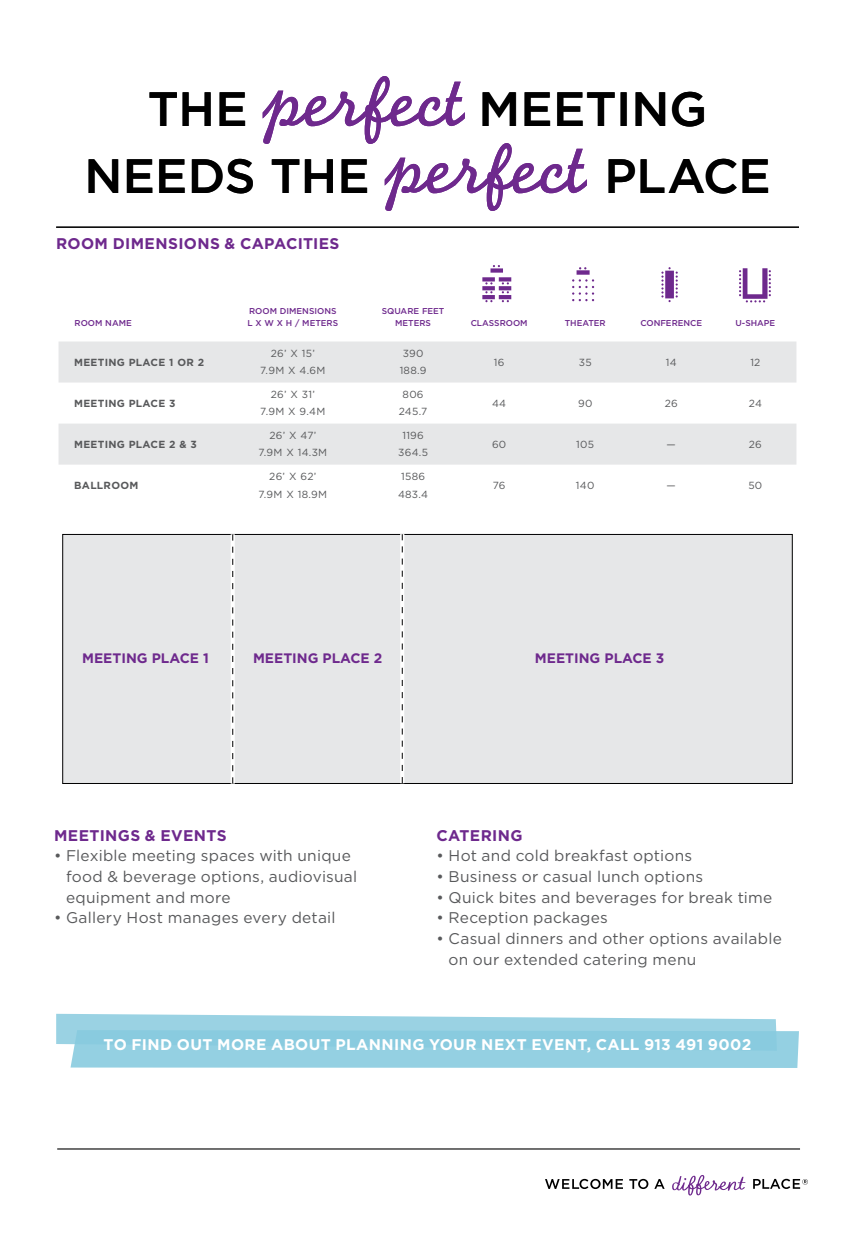
<style>
.page{position:relative;width:855px;height:1233px;background:#fff}
.page>*{position:absolute;margin:0;border:0;box-sizing:border-box;transform-origin:0 0}
.t1{font:500 48.2px/67px "Gotham";letter-spacing:.005em;color:#000;text-align:center}
.t2{font:15.4px/20.6px "Gotham";letter-spacing:.015em;color:#58595b}
.Event_Phone{font:700 15.4px "Gotham";letter-spacing:.025em;color:#fff}
.Subhead_1{font:700 15.4px "Gotham";letter-spacing:.025em;color:#6e298d}
.t3{font:700 13.8px "Gotham";color:#6e298d}
.t4{font:10.4px/17.2px "Gotham";letter-spacing:.025em;color:#58595b;text-align:center}
.t5{font:700 10.4px "Gotham";letter-spacing:.025em;color:#58595b}
.t6{font:500 8.4px/12px "Gotham";color:#6e298d}
.s1{font-family:"Monoline Script";font-weight:400;font-size:74px;color:#6e298d}
</style>
<div class="page">
<hr style="left:57px;top:1148px;width:743px;height:2px;background:#000">
<svg style="left:672px;top:1175px;width:74px;height:21px"></svg>
<svg style="left:753px;top:1179px;width:55px;height:10px"></svg>
<svg style="left:545px;top:1179px;width:78px;height:10px"></svg>
<svg style="left:629px;top:1179px;width:19px;height:10px"></svg>
<svg style="left:654px;top:1179px;width:11px;height:10px"></svg>
<svg style="left:56px;top:1014px;width:743px;height:54px;background:#99d2e3"></svg>
<svg style="left:59px;top:342px;width:737px;height:123px;fill:#e6e7e8"></svg>
<div style="left:491px;top:268px;width:12px;height:5px;background:#6e298d"></div>
<svg style="left:485px;top:282px;width:8px;height:3px"></svg>
<div style="left:482px;top:277px;width:13px;height:5px;background:#6e298d"></div>
<svg style="left:485px;top:291px;width:8px;height:2px"></svg>
<svg style="left:482px;top:286px;width:13px;height:4px"></svg>
<svg style="left:485px;top:300px;width:8px;height:2px"></svg>
<svg style="left:482px;top:295px;width:13px;height:4px"></svg>
<svg style="left:502px;top:282px;width:7px;height:3px"></svg>
<div style="left:499px;top:277px;width:12px;height:5px;background:#6e298d"></div>
<svg style="left:499px;top:286px;width:12px;height:4px"></svg>
<hr style="left:499px;top:295px;width:12px;height:4px;background:#6e298d">
<div style="left:577px;top:270px;width:13px;height:5px;background:#6e298d"></div>
<svg style="left:572px;top:279px;width:22px;height:22px"></svg>
<svg style="left:661px;top:267px;width:17px;height:35px"></svg>
<svg style="left:739px;top:268px;width:32px;height:34px"></svg>
<div style="left:63px;top:534px;width:729px;height:249px;background:#e6e7e8"></div>
<div style="left:62px;top:534px;width:731px;height:250px;border:1px solid #000"></div>
<svg style="left:231px;top:535px;width:4px;height:248px"></svg>
<svg style="left:400px;top:534px;width:4px;height:249px"></svg>
<hr style="left:56px;top:227px;width:743px;height:1px;background:#000">
<h1 class="t1" style="left:84px;top:74px;width:688px">THE <span class="s1">perfect</span> MEETING<br>NEEDS THE <span class="s1">perfect</span> PLACE</h1>
<p class="Subhead_1" style="left:56px;top:234px;width:285px">ROOM DIMENSIONS &amp; CAPACITIES</p>
<p class="t6" style="left:75px;top:317px;width:59px">ROOM NAME</p>
<p class="t6" style="left:247px;top:305px;width:92px">ROOM DIMENSIONS<br>L X W X H / METERS</p>
<p class="t6" style="left:382px;top:305px;width:64px;text-align:center">SQUARE FEET<br>METERS</p>
<p class="t6" style="left:471px;top:317px;width:58px">CLASSROOM</p>
<p class="t6" style="left:565px;top:317px;width:42px">THEATER</p>
<p class="t6" style="left:640px;top:317px;width:63px">CONFERENCE</p>
<p class="t6" style="left:735px;top:317px;width:41px">U-SHAPE</p>
<p class="t5" style="left:74px;top:356px;width:132px">MEETING PLACE 1 OR 2</p>
<p class="t4" style="left:260px;top:345px;width:67px">26’ X 15’<br>7.9M X 4.6M</p>
<p class="t4" style="left:400px;top:345px;width:28px;text-align:left">390<br>188.9</p>
<p class="t4" style="left:494px;top:353px;width:12px">16</p>
<p class="t4" style="left:579px;top:353px;width:14px">35</p>
<p class="t4" style="left:666px;top:353px;width:12px">14</p>
<p class="t4" style="left:750px;top:353px;width:12px">12</p>
<p class="t5" style="left:74px;top:397px;width:103px">MEETING PLACE 3</p>
<p class="t4" style="left:260px;top:386px;width:67px">26’ X 31’<br>7.9M X 9.4M</p>
<p class="t4" style="left:399px;top:386px;width:30px">806<br>245.7</p>
<p class="t4" style="left:492px;top:394px;width:16px">44</p>
<p class="t4" style="left:578px;top:394px;width:16px">90</p>
<p class="t4" style="left:665px;top:394px;width:15px">26</p>
<p class="t4" style="left:749px;top:394px;width:15px">24</p>
<p class="t5" style="left:74px;top:438px;width:124px">MEETING PLACE 2 &amp; 3</p>
<p class="t4" style="left:258px;top:427px;width:70px">26’ X 47’<br>7.9M X 14.3M</p>
<p class="t4" style="left:398px;top:427px;width:31px">1196<br>364.5</p>
<p class="t4" style="left:492px;top:435px;width:16px">60</p>
<p class="t4" style="left:576px;top:435px;width:19px">105</p>
<p class="t4" style="left:667px;top:435px;width:11px">—</p>
<p class="t4" style="left:749px;top:435px;width:15px">26</p>
<p class="t5" style="left:74px;top:479px;width:66px">BALLROOM</p>
<p class="t4" style="left:259px;top:468px;width:70px">26’ X 62’<br>7.9M X 18.9M</p>
<p class="t4" style="left:398px;top:468px;width:32px">1586<br>483.4</p>
<p class="t4" style="left:493px;top:476px;width:14px">76</p>
<p class="t4" style="left:576px;top:476px;width:20px">140</p>
<p class="t4" style="left:667px;top:476px;width:11px">—</p>
<p class="t4" style="left:748px;top:476px;width:15px">50</p>
<p class="t3" style="left:82px;top:650px;width:128px">MEETING PLACE 1</p>
<p class="t3" style="left:253px;top:650px;width:131px">MEETING PLACE 2</p>
<p class="t3" style="left:535px;top:650px;width:131px">MEETING PLACE 3</p>
<p class="Subhead_1" style="left:54px;top:826px;width:174px">MEETINGS &amp; EVENTS</p>
<p class="t2" style="left:66px;top:845px;width:293px;text-indent:-12px">• Flexible meeting spaces with unique food &amp; beverage options, audiovisual equipment and more</p>
<p class="t2" style="left:54px;top:907px;width:283px">• Gallery Host manages every detail</p>
<p class="Subhead_1" style="left:436px;top:826px;width:88px">CATERING</p>
<p class="t2" style="left:436px;top:845px;width:257px">• Hot and cold breakfast options</p>
<p class="t2" style="left:436px;top:866px;width:268px">• Business or casual lunch options</p>
<p class="t2" style="left:436px;top:887px;width:337px">• Quick bites and beverages for break time</p>
<p class="t2" style="left:436px;top:907px;width:173px">• Reception packages</p>
<p class="t2" style="left:448px;top:928px;width:335px;text-indent:-12px">• Casual dinners and other options available on our extended catering menu</p>
<p class="Event_Phone" style="left:104px;top:1036px;width:649px">TO FIND OUT MORE ABOUT PLANNING YOUR NEXT EVENT, CALL 913 491 9002</p>
</div>
